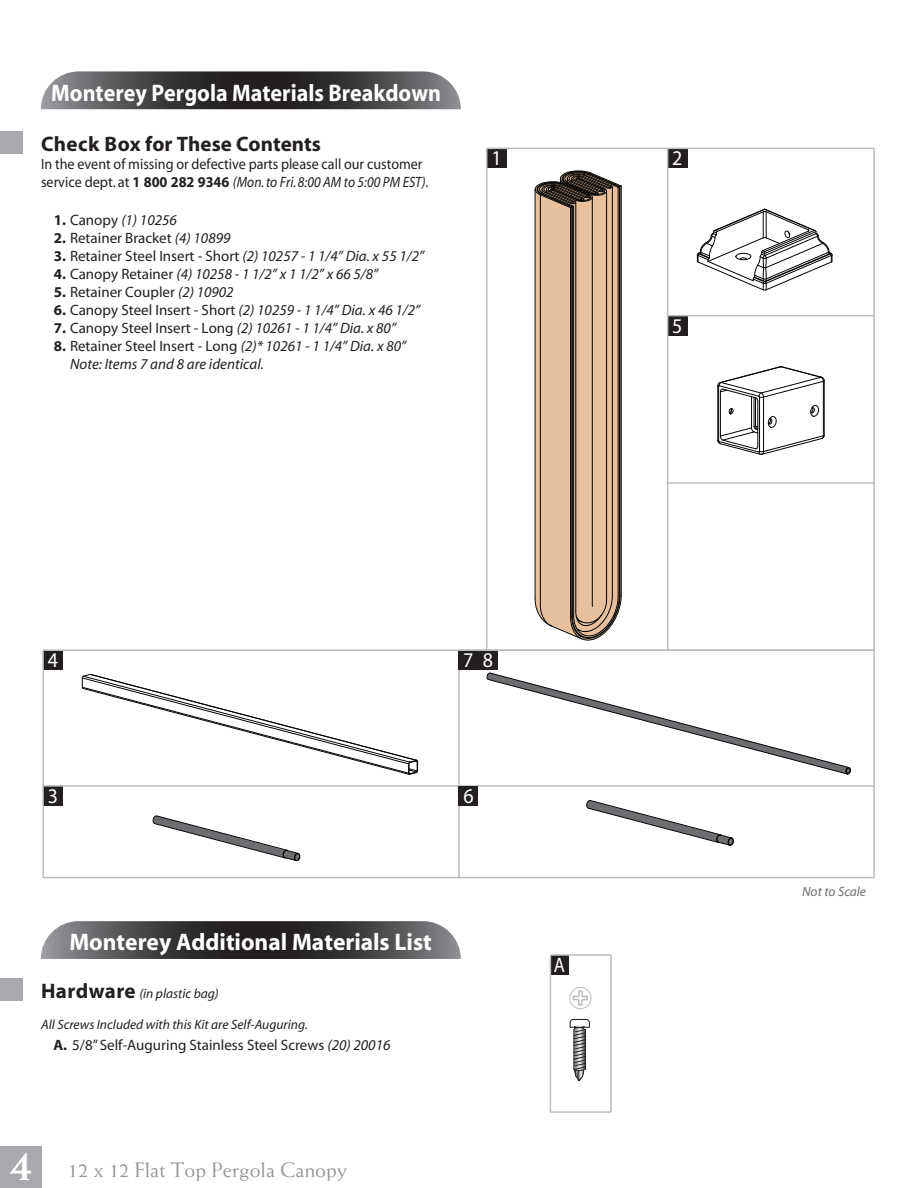
<style>
.page{position:relative;width:918px;height:1188px;background:#fff}
.page>*{position:absolute;margin:0;border:0;box-sizing:border-box;transform-origin:0 0}
.t1{font:700 46.5px "Weiss Std";color:#fff}
.t2{font:700 24px "Myriad";color:#fff;scale:.92 1}
.t3{font:700 24px "Myriad";color:#fff}
.t4{font:21px "Weiss Std";color:#939598}
.t5{font:700 21px "Myriad";color:#231f20}
.t6{font:21px "Myriad";color:#fff;scale:.95 1}
.t7{font:21px "Myriad";color:#fff;scale:.87 1}
.t8{font:15px "Myriad";color:#231f20}
.t9{font:italic 15px/18px "Myriad";color:#231f20}
.t10{font:15px/18px "Myriad";color:#231f20;scale:.94 1}
.t11{font:italic 13.5px "Myriad";color:#231f20}
.t12{font:italic 13.5px "Myriad";color:#6d6e71}
.s1{font-weight:700}
.s2{font-style:italic}
.s3{font-family:"Myriad Pro";font-style:italic}
.s4{font-weight:700;font-style:normal}
.s5{font-style:normal}
.s6{font-weight:700;font-style:normal;font-size:21px}
</style>
<div class="page">
<div style="left:487px;top:148px;width:19px;height:20px;background:#231f20"></div>
<svg style="left:41px;top:71px;width:420px;height:38px;background:#4f4e50"></svg>
<div style="left:0;top:131px;width:22px;height:23px;background:#a8a9ad"></div>
<div style="left:668px;top:148px;width:19px;height:20px;background:#231f20"></div>
<div style="left:668px;top:316px;width:19px;height:19px;background:#231f20"></div>
<hr style="left:668px;top:315px;width:206px;height:1px;background:#bcbdc0">
<hr style="left:668px;top:482px;width:206px;height:2px;background:#bcbdc0">
<div style="left:0;top:1146px;width:42px;height:42px;background:#a8a9ad"></div>
<svg style="left:697px;top:208px;width:136px;height:83px"></svg>
<svg style="left:717px;top:366px;width:108px;height:89px"></svg>
<div style="left:43px;top:650px;width:20px;height:20px;background:#231f20"></div>
<div style="left:43px;top:786px;width:20px;height:20px;background:#231f20"></div>
<hr style="left:43px;top:785px;width:416px;height:2px;background:#bcbdc0">
<svg style="left:152px;top:815px;width:149px;height:46px"></svg>
<svg style="left:82px;top:674px;width:336px;height:101px"></svg>
<hr style="left:487px;top:148px;width:387px;height:1px;background:#bcbdc0">
<hr style="left:873px;top:650px;width:2px;height:228px;background:#bcbdc0">
<hr style="left:667px;top:148px;width:1px;height:502px;background:#bcbdc0">
<hr style="left:873px;top:148px;width:2px;height:502px;background:#bcbdc0">
<hr style="left:458px;top:650px;width:2px;height:228px;background:#bcbdc0">
<div style="left:478px;top:650px;width:20px;height:20px;background:#231f20"></div>
<div style="left:459px;top:650px;width:19px;height:20px;background:#231f20"></div>
<hr style="left:459px;top:785px;width:415px;height:2px;background:#bcbdc0">
<hr style="left:43px;top:649px;width:831px;height:2px;background:#bcbdc0">
<div style="left:459px;top:786px;width:19px;height:20px;background:#231f20"></div>
<hr style="left:43px;top:877px;width:831px;height:1px;background:#bcbdc0">
<svg style="left:486px;top:672px;width:365px;height:103px"></svg>
<svg style="left:586px;top:800px;width:148px;height:46px"></svg>
<hr style="left:486px;top:148px;width:1px;height:502px;background:#bcbdc0">
<svg style="left:534px;top:170px;width:88px;height:471px;background:#bb9e84"></svg>
<svg style="left:41px;top:921px;width:420px;height:38px;background:#4e4d4f"></svg>
<div style="left:0;top:978px;width:22px;height:22px;background:#a8a9ad"></div>
<div style="left:551px;top:955px;width:18px;height:20px;background:#231f20"></div>
<hr style="left:610px;top:955px;width:2px;height:157px;background:#bcbdc0">
<svg style="left:569px;top:1019px;width:21px;height:63px"></svg>
<hr style="left:550px;top:956px;width:1px;height:156px;background:#bcbdc0">
<svg style="left:572px;top:990px;width:17px;height:16px"></svg>
<div style="left:569px;top:987px;width:22px;height:22px;border:1px solid #bcbdc0;border-radius:50%"></div>
<hr style="left:550px;top:954px;width:61px;height:2px;background:#bcbdc0">
<hr style="left:550px;top:1111px;width:61px;height:2px;background:#bcbdc0">
<hr style="left:42px;top:650px;width:2px;height:228px;background:#bcbdc0">
<h2 class="t2" style="left:51px;top:80px;width:425px">Monterey Pergola Materials Breakdown</h2>
<h3 class="t5" style="left:41px;top:133px;width:281px">Check Box for These Contents</h3>
<p class="t10" style="left:41px;top:155px;width:413px">In the event of missing or defective parts please call our customer service dept. at <span class="s1">1 800 282 9346</span> <span class="s2">(Mon. to Fri. 8:00 AM to</span> <span class="s3">5</span><span class="s2">:00 PM EST)</span>.</p>
<p class="t9" style="left:54px;top:212px;width:124px"><span class="s4">1.</span> <span class="s5">Canopy</span> (1) 10256</p>
<p class="t8" style="left:54px;top:231px;width:178px"><span class="s1">2.</span> Retainer Bracket <span class="s2">(4) 10899</span></p>
<p class="t8" style="left:54px;top:249px;width:372px"><span class="s1">3.</span> Retainer Steel Insert - Short <span class="s2">(2) 10257 - 1 1/4” Dia. x 55 1/2”</span></p>
<p class="t9" style="left:54px;top:266px;width:326px"><span class="s4">4.</span> <span class="s5">Canopy Retainer</span> (4) 10258 - 1 1/2” x 1 1/2” x 66 5/8”</p>
<p class="t8" style="left:54px;top:285px;width:181px"><span class="s1">5.</span> Retainer Coupler <span class="s2">(2) 10902</span></p>
<p class="t9" style="left:54px;top:302px;width:368px"><span class="s4">6.</span> <span class="s5">Canopy Steel Insert - Short</span> (2) 10259 - 1 1/4” Dia. x 46 1/2”</p>
<p class="t8" style="left:54px;top:321px;width:344px"><span class="s1">7.</span> Canopy Steel Insert - Long <span class="s2">(2) 10261 - 1 1/4” Dia. x 80”</span></p>
<p class="t9" style="left:70px;top:338px;width:338px;text-indent:-16px"><span class="s4">8.</span> <span class="s5">Retainer Steel Insert - Long</span> (2)* 10261 - 1 1/4” Dia. x 80”<br>Note: Items 7 and 8 are identical.</p>
<h3 class="t6" style="left:491px;top:148px;width:12px">1</h3>
<h3 class="t6" style="left:672px;top:148px;width:12px">2</h3>
<h3 class="t6" style="left:672px;top:315px;width:12px">5</h3>
<h3 class="t6" style="left:48px;top:650px;width:12px">4</h3>
<h3 class="t6" style="left:48px;top:785px;width:12px">3</h3>
<h3 class="t6" style="left:463px;top:650px;width:12px">7</h3>
<h3 class="t6" style="left:483px;top:650px;width:12px">8</h3>
<h3 class="t6" style="left:464px;top:785px;width:12px">6</h3>
<h2 class="t3" style="left:69px;top:930px;width:364px">Monterey Additional Materials List</h2>
<p class="t11" style="left:41px;top:986px;width:179px"><span class="s6">Hardware</span> (in plastic bag)</p>
<p class="t11" style="left:41px;top:1018px;width:268px">All Screws Included with this Kit are Self-Auguring.</p>
<p class="t8" style="left:53px;top:1038px;width:339px"><span class="s1">A.</span> 5/8” Self-Auguring Stainless Steel Screws <span class="s2">(20) 20016</span></p>
<h1 class="t1" style="left:8px;top:1136px;width:27px">4</h1>
<h3 class="t4" style="left:68px;top:1157px;width:282px">12 x 12 Flat Top Pergola Canopy</h3>
<h3 class="t7" style="left:554px;top:955px;width:14px">A</h3>
<p class="t12" style="left:802px;top:885px;width:65px">Not to Scale</p>
</div>
